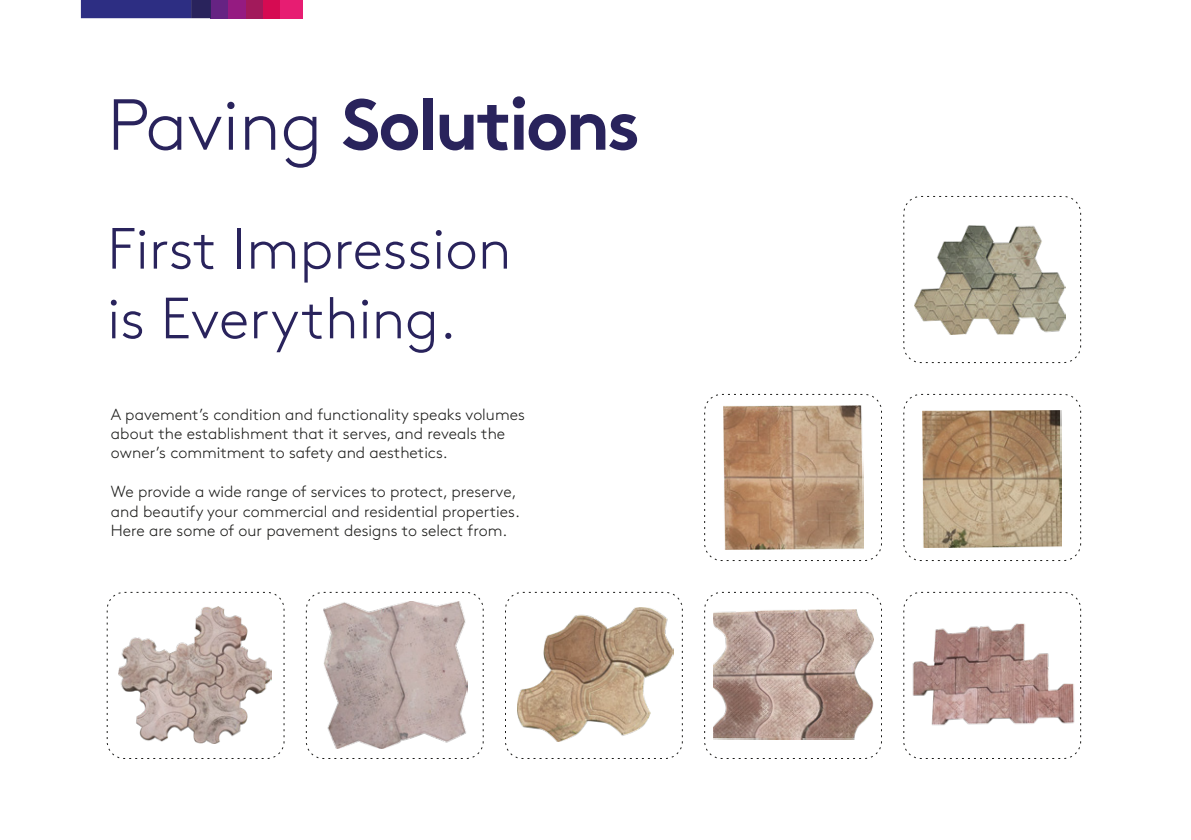
<style>
.page{position:relative;width:1191px;height:840px;background:#fff}
.page>*{position:absolute;margin:0;border:0;box-sizing:border-box;transform-origin:0 0}
.t1{font:72px "Brown Bold Alt";letter-spacing:-.04em;color:#29235c}
.t2{font:300 58px/69.6px "Brown";color:#29235c}
.t3{font:300 16px/19.2px "Brown";color:#1d1d1b}
.s1{font-family:"Brown";font-weight:300}
</style>
<div class="page">
<div style="left:279px;top:0;width:23px;height:18px;background:#e71d72"></div>
<div style="left:262px;top:0;width:17px;height:18px;background:#d60b52"></div>
<div style="left:245px;top:0;width:17px;height:18px;background:#a21a5b"></div>
<div style="left:228px;top:0;width:17px;height:18px;background:#951b81"></div>
<div style="left:211px;top:0;width:17px;height:18px;background:#662383"></div>
<svg style="left:81px;top:0;width:130px;height:18px;background:#2c2c7d"></svg>
<img style="left:118px;top:606px;width:154px;height:136px">
<img style="left:323px;top:601px;width:144px;height:146px">
<img style="left:517px;top:607px;width:156px;height:134px">
<img style="left:714px;top:609px;width:159px;height:130px">
<img style="left:912px;top:623px;width:163px;height:103px">
<img style="left:723px;top:405px;width:141px;height:144px">
<img style="left:922px;top:410px;width:139px;height:137px">
<div style="left:107px;top:591px;width:177px;height:167px;border:1px dashed #1d1d1b;border-radius:17px"></div>
<div style="left:306px;top:591px;width:177px;height:167px;border:1px dashed #1d1d1b;border-radius:17px"></div>
<div style="left:505px;top:591px;width:177px;height:167px;border:1px dashed #1d1d1b;border-radius:17px"></div>
<div style="left:704px;top:591px;width:177px;height:167px;border:1px dashed #1d1d1b;border-radius:17px"></div>
<div style="left:903px;top:591px;width:177px;height:167px;border:1px dashed #1d1d1b;border-radius:17px"></div>
<div style="left:704px;top:394px;width:177px;height:166px;border:1px dashed #1d1d1b;border-radius:17px"></div>
<div style="left:903px;top:394px;width:177px;height:166px;border:1px dashed #1d1d1b;border-radius:17px"></div>
<div style="left:903px;top:196px;width:177px;height:166px;border:1px dashed #1d1d1b;border-radius:17px"></div>
<img style="left:914px;top:225px;width:151px;height:109px">
<h1 class="t1" style="left:107px;top:66px;width:534px"><span class="s1">Paving</span> Solutions</h1>
<h2 class="t2" style="left:107px;top:209px;width:405px">First Impression is Everything.</h2>
<p class="t3" style="left:111px;top:403px;width:415px">A pavement’s condition and functionality speaks volumes about the establishment that it serves, and reveals the owner’s commitment to safety and aesthetics.</p>
<p class="t3" style="left:111px;top:481px;width:410px">We provide a wide range of services to protect, preserve, and beautify your commercial and residential properties.<br>Here are some of our pavement designs to select from.</p>
</div>
